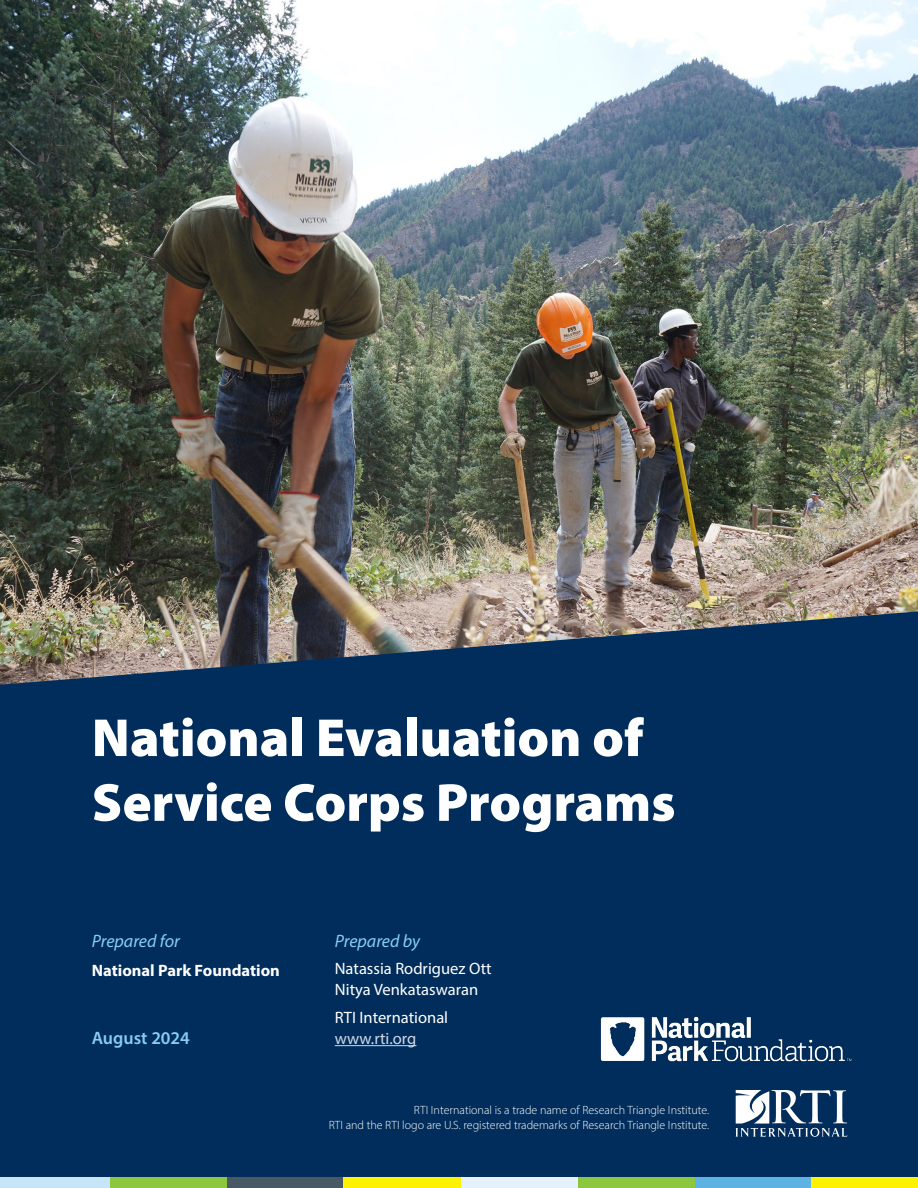
<style>
.page{position:relative;width:918px;height:1188px;background:#fff}
.page>*{position:absolute;margin:0;border:0;box-sizing:border-box;transform-origin:0 0}
.title{font:900 54px/64.8px "Myriad Pro";color:#fff}
.BODY_text_minion{font:italic 18px "Myriad Pro";color:#87cdf1}
.t1{font:600 18px "Myriad Pro";color:#87cdf1}
.t2{font:16.5px "Myriad Pro";color:#fff}
.BODY_text_minion-2{font:700 16.5px "Myriad Pro";color:#fff}
.t3{font:16.5px "Myriad Pro";letter-spacing:.005em;color:#d1d8e5}
.t4{font:300 12px/14.4px "Myriad Pro";color:#fff;text-align:right}
</style>
<div class="page">
<div style="left:0;top:1074px;width:918px;height:114px;background:#002d5b"></div>
<svg style="left:735px;top:1090px;width:113px;height:47px"></svg>
<div style="left:227px;top:1178px;width:117px;height:10px;background:#485865"></div>
<div style="left:695px;top:1178px;width:117px;height:10px;background:#5eb3e3"></div>
<div style="left:110px;top:1178px;width:117px;height:10px;background:#8dc63f"></div>
<div style="left:578px;top:1178px;width:117px;height:10px;background:#8dc63f"></div>
<div style="left:0;top:1178px;width:110px;height:10px;background:#c7e5f8"></div>
<div style="left:461px;top:1178px;width:117px;height:10px;background:#e5f2fb"></div>
<div style="left:344px;top:1178px;width:117px;height:10px;background:#fff200"></div>
<div style="left:812px;top:1178px;width:106px;height:10px;background:#fff200"></div>
<div style="left:0;top:702px;width:918px;height:388px;background:#002d5b"></div>
<hr style="left:335px;top:1045px;width:81px;height:1px;background:#d1d8e5">
<img style="left:0;top:0;width:918px;height:611px">
<img style="left:0;top:611px;width:918px;height:91px">
<img style="left:600px;top:1016px;width:252px;height:46px">
<h1 class="title" style="left:92px;top:703px;width:585px">National Evaluation of<br>Service Corps Programs</h1>
<p class="BODY_text_minion" style="left:92px;top:929px;width:90px">Prepared for</p>
<p class="BODY_text_minion-2" style="left:92px;top:959px;width:190px">National Park Foundation</p>
<p class="t1" style="left:92px;top:1027px;width:100px">August 2024</p>
<p class="BODY_text_minion" style="left:335px;top:929px;width:87px">Prepared by</p>
<p class="t2" style="left:335px;top:959px;width:158px">Natassia Rodriguez Ott</p>
<p class="t2" style="left:335px;top:980px;width:145px">Nitya Venkataswaran</p>
<p class="t2" style="left:335px;top:1007px;width:115px">RTI International</p>
<p class="t3" style="left:335px;top:1028px;width:83px">www.rti.org</p>
<p class="t4" style="left:329px;top:1103px;width:382px">RTI International is a trade name of Research Triangle Institute.<br>RTI and the RTI logo are U.S. registered trademarks of Research Triangle Institute.</p>
</div>
